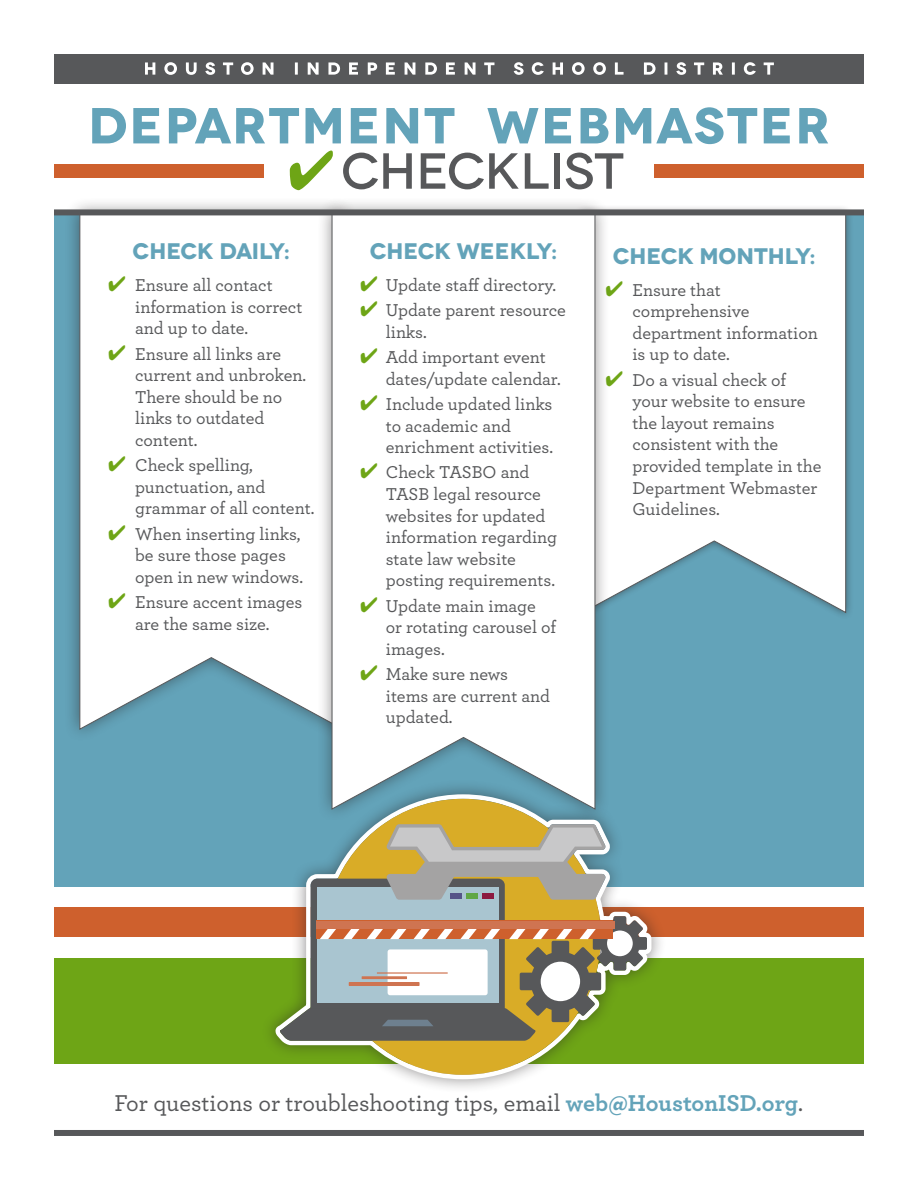
<style>
.page{position:relative;width:918px;height:1188px;background:#fff}
.page>*{position:absolute;margin:0;border:0;box-sizing:border-box;transform-origin:0 0}
.t1{font:700 50.55px "Novecentowide";letter-spacing:.04em;color:#63a3b9}
.t2{font:500 50.55px "Novecentowide";letter-spacing:-.005em;color:#57585a}
.t3{font:500 24px "Archer";color:#57585a}
.t4{font:700 22.5px "Novecentowide";letter-spacing:-.01em;color:#63a3b9}
.t5{font:500 18px/21.6px "Archer";color:#57585a}
.s1{color:#6ea516}
.s2{font-weight:700;color:#63a3b9}
</style>
<div class="page">
<div style="left:54px;top:907px;width:810px;height:30px;background:#ce602d"></div>
<div style="left:54px;top:164px;width:210px;height:14px;background:#ce602d"></div>
<div style="left:654px;top:164px;width:210px;height:14px;background:#ce602d"></div>
<div style="left:54px;top:214px;width:810px;height:672px;background:#63a3b9"></div>
<div style="left:64px;top:197px;width:295px;height:546px;background:#231f20;opacity:.5"></div>
<svg style="left:79px;top:215px;width:237px;height:515px;background:#f0f5f6"></svg>
<div style="left:54px;top:54px;width:810px;height:30px;background:#57585a"></div>
<svg style="left:145px;top:62px;width:629px;height:13px"></svg>
<div style="left:54px;top:1130px;width:810px;height:6px;background:#57585a"></div>
<div style="left:54px;top:959px;width:810px;height:105px;background:#6ea516"></div>
<div style="left:261px;top:779px;width:405px;height:315px;background:#231f20;opacity:.5"></div>
<svg style="left:272px;top:792px;width:382px;height:290px"></svg>
<div style="left:325px;top:799px;width:276px;height:276px;background:#d9ac27;border-radius:50%"></div>
<svg style="left:279px;top:824px;width:368px;height:217px"></svg>
<svg style="left:290px;top:151px;width:43px;height:39px"></svg>
<div style="left:574px;top:204px;width:280px;height:416px;background:#231f20;opacity:.5"></div>
<svg style="left:611px;top:215px;width:236px;height:399px;background:#edf3f5"></svg>
<div style="left:316px;top:197px;width:295px;height:626px;background:#231f20;opacity:.5"></div>
<svg style="left:331px;top:215px;width:265px;height:595px;background:#f4f7f7"></svg>
<div style="left:54px;top:209px;width:810px;height:6px;background:#57585a"></div>
<p class="t1" style="left:88px;top:94px;width:743px">DEPARTMENT WEBMASTER</p>
<p class="t4" style="left:133px;top:237px;width:159px">CHECK DAILY:</p>
<p class="t5" style="left:135px;top:273px;width:169px;text-indent:-27px"><span class="s1">✔</span> Ensure all contact information is correct and up to date.</p>
<p class="t5" style="left:135px;top:342px;width:173px;text-indent:-27px"><span class="s1">✔</span> Ensure all links are current and unbroken.<br>There should be no links to outdated content.</p>
<p class="t5" style="left:135px;top:453px;width:181px;text-indent:-27px"><span class="s1">✔</span> Check spelling, punctuation, and grammar of all content.</p>
<p class="t5" style="left:135px;top:522px;width:169px;text-indent:-27px"><span class="s1">✔</span> When inserting links, be sure those pages open in new windows.</p>
<p class="t5" style="left:108px;top:590px;width:196px;text-align:center"><span class="s1">✔</span> Ensure accent images are the same size.</p>
<p class="t2" style="left:341px;top:141px;width:285px">CHECKLIST</p>
<p class="t4" style="left:370px;top:237px;width:189px">CHECK WEEKLY:</p>
<p class="t5" style="left:360px;top:273px;width:198px"><span class="s1">✔</span> Update staff directory.</p>
<p class="t5" style="left:386px;top:299px;width:182px;text-indent:-26px"><span class="s1">✔</span> Update parent resource links.</p>
<p class="t5" style="left:386px;top:345px;width:177px;text-indent:-26px"><span class="s1">✔</span> Add important event dates/update calendar.</p>
<p class="t5" style="left:386px;top:392px;width:169px;text-indent:-26px"><span class="s1">✔</span> Include updated links to academic and enrichment activities.</p>
<p class="t5" style="left:386px;top:461px;width:173px;text-indent:-26px"><span class="s1">✔</span> Check TASBO and<br>TASB legal resource websites for updated information regarding state law website posting requirements.</p>
<p class="t5" style="left:386px;top:594px;width:172px;text-indent:-26px"><span class="s1">✔</span> Update main image or rotating carousel of images.</p>
<p class="t5" style="left:386px;top:662px;width:166px;text-indent:-26px"><span class="s1">✔</span> Make sure news items are current and updated.</p>
<p class="t4" style="left:613px;top:242px;width:204px">CHECK MONTHLY:</p>
<p class="t5" style="left:633px;top:278px;width:187px;text-indent:-27px"><span class="s1">✔</span> Ensure that comprehensive department information is up to date.</p>
<p class="t5" style="left:633px;top:368px;width:190px;text-indent:-27px"><span class="s1">✔</span> Do a visual check of your website to ensure the layout remains consistent with the provided template in the<br>Department Webmaster<br>Guidelines.</p>
<p class="t3" style="left:114px;top:1085px;width:690px">For questions or troubleshooting tips, email <span class="s2">web@HoustonISD.org</span>.</p>
</div>
